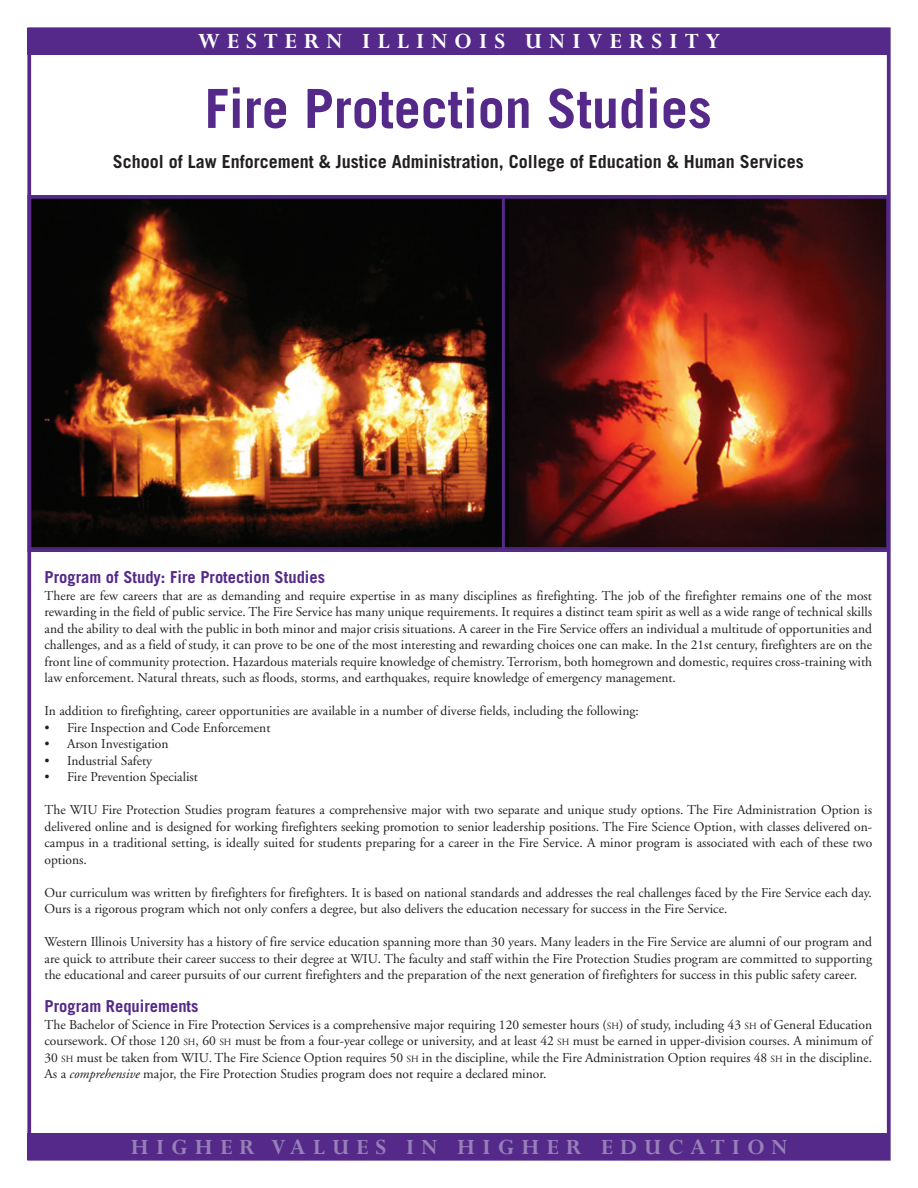
<style>
.page{position:relative;width:918px;height:1188px;background:#fff}
.page>*{position:absolute;margin:0;border:0;box-sizing:border-box;transform-origin:0 0}
.heading_main{font:700 54px "Trade Gothic";color:#542989}
.t1{font:700 24px "Perpetua";letter-spacing:.29em;color:#9780b8}
.t2{font:700 24px "Perpetua";letter-spacing:.29em;color:#fff}
.heading_sub_a{font:700 18px "Trade Gothic";color:#231f20}
.heading_sub_b{font:700 16.5px "Trade Gothic";color:#542989}
.unindented_0___A{font:13.5px/16.5px "Adobe Garamond";color:#231f20;text-align:justify}
.unindented_0{font:13.5px "Adobe Garamond";color:#231f20}
.Bullet{font:13.5px "Adobe Garamond";color:#231f20}
.Bullet___L{font:13.5px "Adobe Garamond";color:#231f20}
.s1{font-size:9.45px}
.s2{font-style:italic}
</style>
<div class="page">
<img style="left:509px;top:200px;width:376px;height:346px">
<img style="left:33px;top:200px;width:476px;height:346px">
<div style="left:28px;top:28px;width:862px;height:27px;background:#542989"></div>
<div style="left:28px;top:1133px;width:862px;height:27px;background:#542989"></div>
<hr style="left:502px;top:196px;width:3px;height:353px;background:#542989">
<div style="left:28px;top:195px;width:862px;height:357px;border:4px solid #542989"></div>
<p class="t2" style="left:198px;top:29px;width:524px">WESTERN ILLINOIS UNIVERSITY</p>
<p class="heading_main" style="left:205px;top:76px;width:509px">Fire Protection Studies</p>
<p class="heading_sub_a" style="left:113px;top:150px;width:693px">School of Law Enforcement &amp; Justice Administration, College of Education &amp; Human Services</p>
<p class="heading_sub_b" style="left:45px;top:567px;width:282px">Program of Study: Fire Protection Studies</p>
<p class="unindented_0___A" style="left:45px;top:587px;width:829px">There are few careers that are as demanding and require expertise in as many disciplines as firefighting. The job of the firefighter remains one of the most rewarding in the field of public service. The Fire Service has many unique requirements. It requires a distinct team spirit as well as a wide range of technical skills and the ability to deal with the public in both minor and major crisis situations. A career in the Fire Service offers an individual a multitude of opportunities and challenges, and as a field of study, it can prove to be one of the most interesting and rewarding choices one can make. In the 21st century, firefighters are on the front line of community protection. Hazardous materials require knowledge of chemistry. Terrorism, both homegrown and domestic, requires cross-training with law enforcement. Natural threats, such as floods, storms, and earthquakes, require knowledge of emergency management.</p>
<p class="unindented_0" style="left:45px;top:704px;width:596px">In addition to firefighting, career opportunities are available in a number of diverse fields, including the following:</p>
<p class="Bullet" style="left:45px;top:720px;width:227px">• Fire Inspection and Code Enforcement</p>
<p class="Bullet" style="left:45px;top:737px;width:126px">• Arson Investigation</p>
<p class="Bullet" style="left:45px;top:753px;width:109px">• Industrial Safety</p>
<p class="Bullet___L" style="left:45px;top:770px;width:155px">• Fire Prevention Specialist</p>
<p class="unindented_0___A" style="left:45px;top:802px;width:829px">The WIU Fire Protection Studies program features a comprehensive major with two separate and unique study options. The Fire Administration Option is delivered online and is designed for working firefighters seeking promotion to senior leadership positions. The Fire Science Option, with classes delivered on&shy;campus in a traditional setting, is ideally suited for students preparing for a career in the Fire Service. A minor program is associated with each of these two options.</p>
<p class="unindented_0___A" style="left:45px;top:884px;width:829px">Our curriculum was written by firefighters for firefighters. It is based on national standards and addresses the real challenges faced by the Fire Service each day.<br>Ours is a rigorous program which not only confers a degree, but also delivers the education necessary for success in the Fire Service.</p>
<p class="unindented_0___A" style="left:45px;top:934px;width:829px">Western Illinois University has a history of fire service education spanning more than 30 years. Many leaders in the Fire Service are alumni of our program and are quick to attribute their career success to their degree at WIU. The faculty and staff within the Fire Protection Studies program are committed to supporting the educational and career pursuits of our current firefighters and the preparation of the next generation of firefighters for success in this public safety career.</p>
<p class="heading_sub_b" style="left:45px;top:996px;width:155px">Program Requirements</p>
<p class="unindented_0___A" style="left:45px;top:1016px;width:829px">The Bachelor of Science in Fire Protection Services is a comprehensive major requiring 120 semester hours (<span class="s1">SH</span>) of study, including 43 <span class="s1">SH</span> of General Education coursework. Of those 120 <span class="s1">SH</span>, 60 <span class="s1">SH</span> must be from a four-year college or university, and at least 42 <span class="s1">SH</span> must be earned in upper-division courses. A minimum of 30 <span class="s1">SH</span> must be taken from WIU. The Fire Science Option requires 50 <span class="s1">SH</span> in the discipline, while the Fire Administration Option requires 48 <span class="s1">SH</span> in the discipline.<br>As a <span class="s2">comprehensive</span> major, the Fire Protection Studies program does not require a declared minor.</p>
<p class="t1" style="left:130px;top:1134px;width:659px">HIGHER VALUES IN HIGHER EDUCATION</p>
</div>
